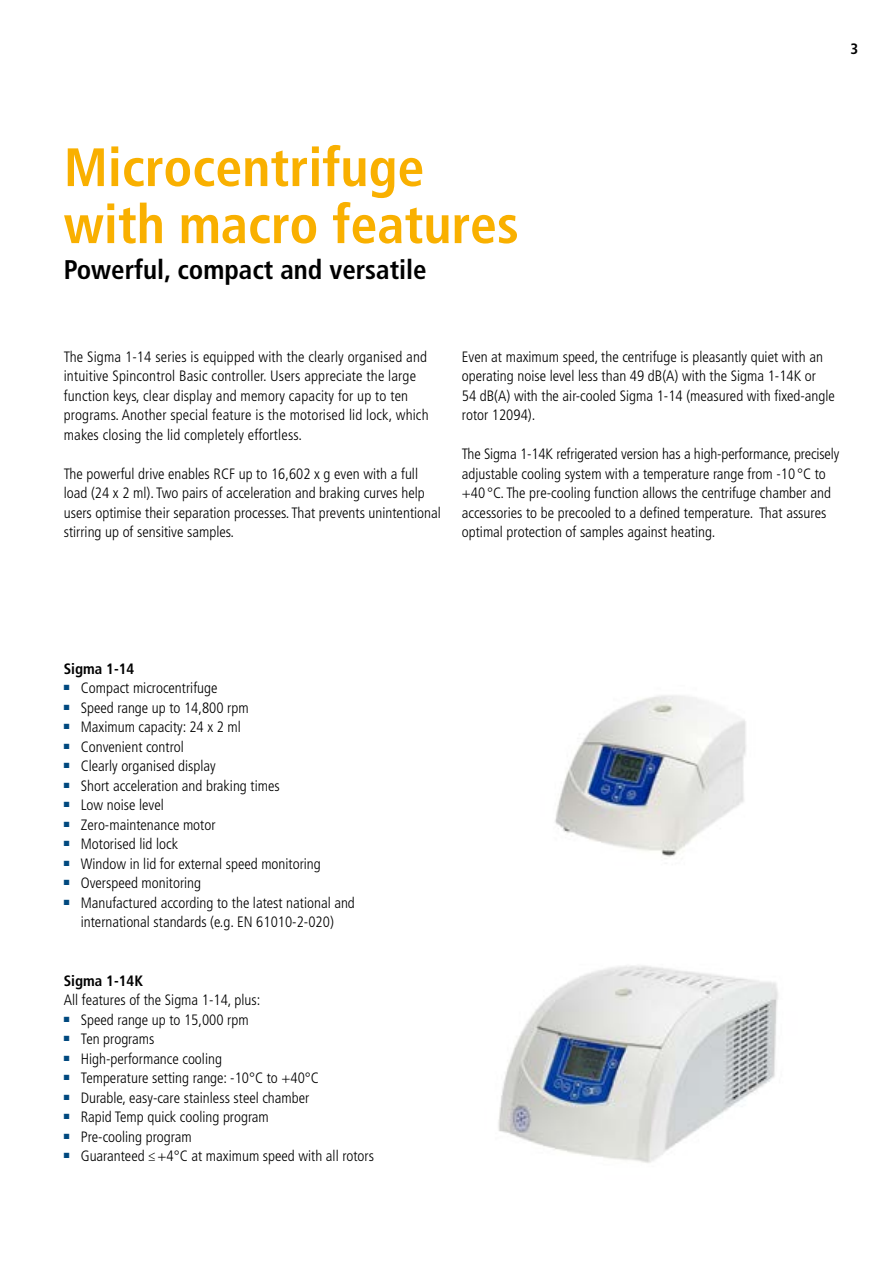
<style>
.page{position:relative;width:893px;height:1263px;background:#fff}
.page>*{position:absolute;margin:0;border:0;box-sizing:border-box;transform-origin:0 0}
.t1{font:700 condensed 54px/57px "Frutiger LT Std";color:#f9b000}
.t2{font:700 condensed 27px "Frutiger LT Std";color:#000}
.t3{font:300 condensed 15px/19.5px "Frutiger LT Std";color:#000}
.t4{font:700 condensed 15px "Frutiger LT Std";color:#000}
</style>
<div class="page">
<img style="left:498px;top:965px;width:280px;height:198px">
<img style="left:555px;top:695px;width:191px;height:164px">
<p class="t4" style="left:850px;top:40px;width:9px">3</p>
<h1 class="t1" style="left:64px;top:139px;width:457px">Microcentrifuge with macro features</h1>
<h2 class="t2" style="left:64px;top:254px;width:364px">Powerful, compact and versatile</h2>
<p class="t3" style="left:64px;top:347px;width:366px">The Sigma 1-14 series is equipped with the clearly organised and intuitive Spincontrol Basic controller. Users appreciate the large function keys, clear display and memory capacity for up to ten programs. Another special feature is the motorised lid lock, which makes closing the lid completely effortless.</p>
<p class="t3" style="left:64px;top:464px;width:379px">The powerful drive enables RCF up to 16,602 x g even with a full load (24 x 2 ml). Two pairs of acceleration and braking curves help users optimise their separation processes. That prevents unintentional stirring up of sensitive samples.</p>
<p class="t3" style="left:462px;top:347px;width:375px">Even at maximum speed, the centrifuge is pleasantly quiet with an operating noise level less than 49 dB(A) with the Sigma 1-14K or<br>54 dB(A) with the air-cooled Sigma 1-14 (measured with fixed-angle rotor 12094).</p>
<p class="t3" style="left:462px;top:444px;width:379px">The Sigma 1-14K refrigerated version has a high-performance, precisely adjustable cooling system with a temperature range from -10 °C to +40 °C. The pre-cooling function allows the centrifuge chamber and accessories to be precooled to a defined temperature. That assures optimal protection of samples against heating.</p>
<p class="t4" style="left:64px;top:659px;width:72px">Sigma 1-14</p>
<p class="t3" style="left:64px;top:678px;width:155px"><sup>■</sup> Compact microcentrifuge</p>
<p class="t3" style="left:64px;top:698px;width:186px"><sup>■</sup> Speed range up to 14,800 rpm</p>
<p class="t3" style="left:64px;top:717px;width:179px"><sup>■</sup> Maximum capacity: 24 x 2 ml</p>
<p class="t3" style="left:64px;top:737px;width:122px"><sup>■</sup> Convenient control</p>
<p class="t3" style="left:64px;top:756px;width:154px"><sup>■</sup> Clearly organised display</p>
<p class="t3" style="left:64px;top:776px;width:217px"><sup>■</sup> Short acceleration and braking times</p>
<p class="t3" style="left:64px;top:795px;width:102px"><sup>■</sup> Low noise level</p>
<p class="t3" style="left:64px;top:815px;width:153px"><sup>■</sup> Zero-maintenance motor</p>
<p class="t3" style="left:64px;top:834px;width:116px"><sup>■</sup> Motorised lid lock</p>
<p class="t3" style="left:64px;top:854px;width:259px"><sup>■</sup> Window in lid for external speed monitoring</p>
<p class="t3" style="left:64px;top:873px;width:139px"><sup>■</sup> Overspeed monitoring</p>
<p class="t3" style="left:64px;top:893px;width:293px;text-align:center"><sup>■</sup> Manufactured according to the latest national and international standards (e.g. EN 61010-2-020)</p>
<p class="t4" style="left:64px;top:971px;width:81px">Sigma 1-14K</p>
<p class="t3" style="left:64px;top:990px;width:198px">All features of the Sigma 1-14, plus:</p>
<p class="t3" style="left:64px;top:1010px;width:186px"><sup>■</sup> Speed range up to 15,000 rpm</p>
<p class="t3" style="left:64px;top:1029px;width:92px"><sup>■</sup> Ten programs</p>
<p class="t3" style="left:64px;top:1049px;width:160px"><sup>■</sup> High-performance cooling</p>
<p class="t3" style="left:64px;top:1068px;width:257px"><sup>■</sup> Temperature setting range: -10°C to +40°C</p>
<p class="t3" style="left:64px;top:1088px;width:247px"><sup>■</sup> Durable, easy-care stainless steel chamber</p>
<p class="t3" style="left:64px;top:1107px;width:207px"><sup>■</sup> Rapid Temp quick cooling program</p>
<p class="t3" style="left:64px;top:1127px;width:129px"><sup>■</sup> Pre-cooling program</p>
<p class="t3" style="left:64px;top:1146px;width:312px"><sup>■</sup> Guaranteed ≤+4°C at maximum speed with all rotors</p>
</div>
